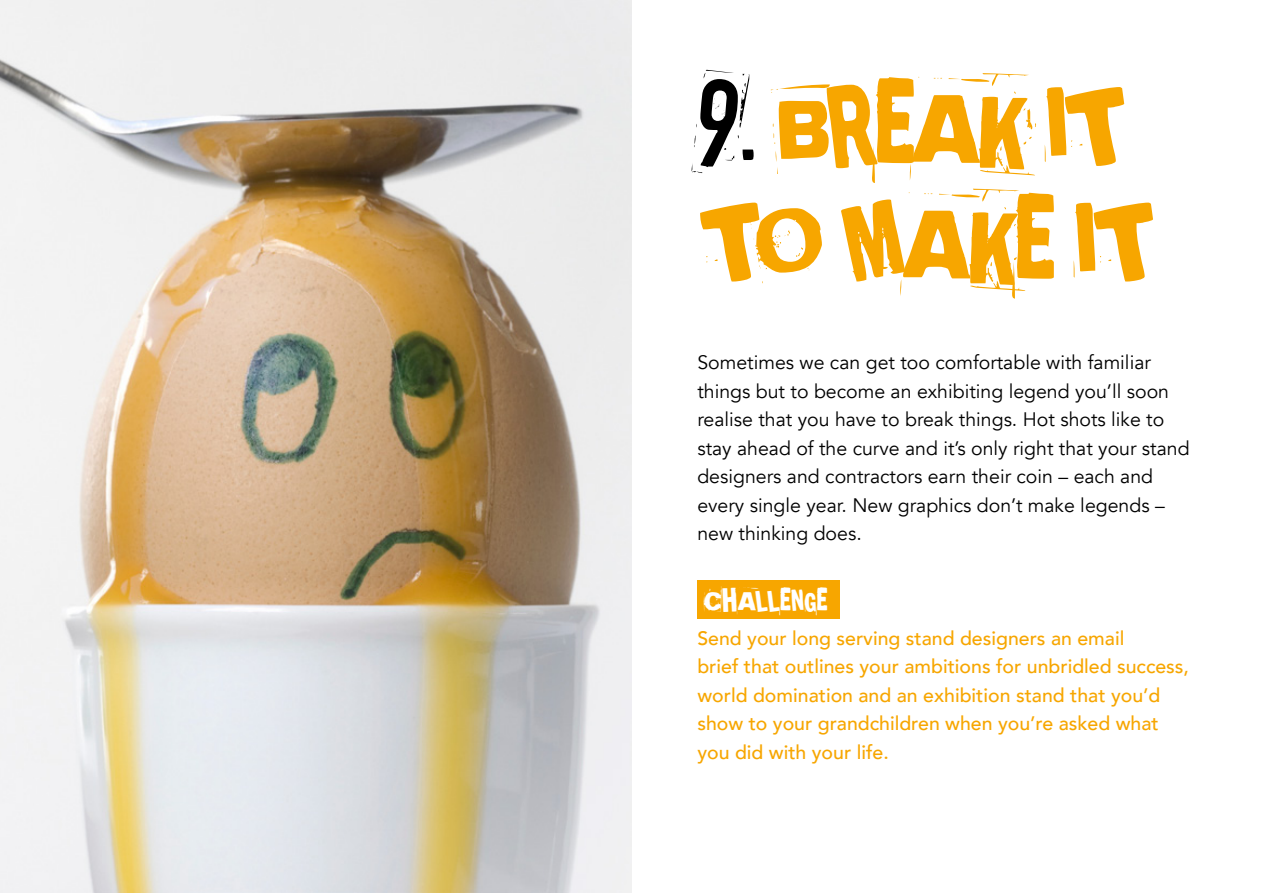
<style>
.page{position:relative;width:1263px;height:893px;background:#fff}
.page>*{position:absolute;margin:0;border:0;box-sizing:border-box;transform-origin:0 0}
.t1{font:135px/115.5px "Broken 15";letter-spacing:-.035em;color:#f7a600}
.t2{font:36px "Broken 15";color:#fff}
.t3{font:19.5px/28.5px "Avenir";color:#000}
.t4{font:500 19.5px/28.5px "Avenir";color:#f7a600}
.s1{color:#000}
</style>
<div class="page">
<div style="left:697px;top:580px;width:143px;height:39px;background:#f7a600"></div>
<img style="left:0;top:0;width:631px;height:893px">
<h1 class="t1" style="left:697px;top:69px;width:459px"><span class="s1">9.</span> BREAK IT<br>TO MAKE IT</h1>
<p class="t3" style="left:697px;top:349px;width:494px">Sometimes we can get too comfortable with familiar things but to become an exhibiting legend you’ll soon realise that you have to break things. Hot shots like to stay ahead of the curve and it’s only right that your stand designers and contractors earn their coin – each and every single year. New graphics don’t make legends – new thinking does.</p>
<h2 class="t2" style="left:704px;top:581px;width:125px">CHALLENGE</h2>
<p class="t4" style="left:697px;top:623px;width:493px">Send your long serving stand designers an email<br>brief that outlines your ambitions for unbridled success, world domination and an exhibition stand that you’d show to your grandchildren when you’re asked what you did with your life.</p>
</div>
